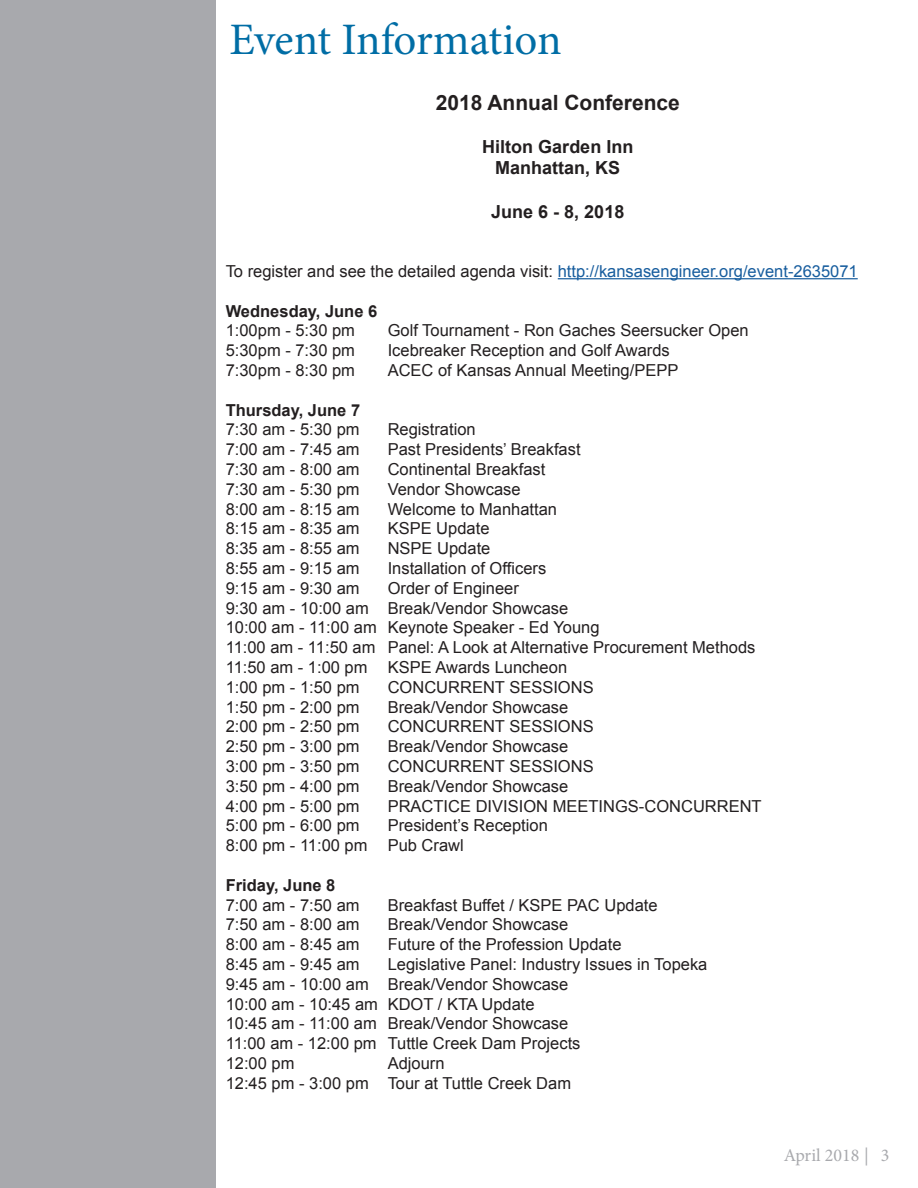
<style>
.page{position:relative;width:918px;height:1188px;background:#fff}
.page>*{position:absolute;margin:0;border:0;box-sizing:border-box;transform-origin:0 0}
.t1{font:45px "Minion Pro";letter-spacing:-.01em;color:#006da5}
.t2{font:700 21px "Arial";color:#231f20}
.t3{font:700 18px "Arial";color:#231f20}
.t4{font:18px "Minion Pro";color:#a8a9ad}
.t5{font:16.5px "Arial";color:#231f20}
.t6{font:700 16.5px "Arial";color:#231f20}
.s1{color:#175d9e}
</style>
<div class="page">
<div style="left:0;top:0;width:216px;height:1188px;background:#a8a9ad"></div>
<hr style="left:558px;top:278px;width:300px;height:1px;background:#175d9e">
<p class="t1" style="left:230px;top:9px;width:334px">Event Information</p>
<p class="t2" style="left:436px;top:88px;width:246px">2018 Annual Conference</p>
<p class="t3" style="left:482px;top:134px;width:153px">Hilton Garden Inn</p>
<p class="t3" style="left:495px;top:156px;width:127px">Manhattan, KS</p>
<p class="t3" style="left:491px;top:199px;width:135px">June 6 - 8, 2018</p>
<p class="t5" style="left:226px;top:260px;width:633px">To register and see the detailed agenda visit: <span class="s1">http://kansasengineer.org/event-2635071</span></p>
<p class="t6" style="left:226px;top:300px;width:153px">Wednesday, June 6</p>
<p class="t5" style="left:226px;top:320px;width:131px">1:00pm - 5:30 pm</p>
<p class="t5" style="left:388px;top:320px;width:363px">Golf Tournament - Ron Gaches Seersucker Open</p>
<p class="t5" style="left:226px;top:340px;width:131px">5:30pm - 7:30 pm</p>
<p class="t5" style="left:388px;top:340px;width:284px">Icebreaker Reception and Golf Awards</p>
<p class="t5" style="left:226px;top:359px;width:131px">7:30pm - 8:30 pm</p>
<p class="t5" style="left:388px;top:359px;width:292px">ACEC of Kansas Annual Meeting/PEPP</p>
<p class="t6" style="left:226px;top:399px;width:136px">Thursday, June 7</p>
<p class="t5" style="left:226px;top:419px;width:135px">7:30 am - 5:30 pm</p>
<p class="t5" style="left:388px;top:419px;width:90px">Registration</p>
<p class="t5" style="left:226px;top:439px;width:135px">7:00 am - 7:45 am</p>
<p class="t5" style="left:388px;top:439px;width:194px">Past Presidents’ Breakfast</p>
<p class="t5" style="left:226px;top:458px;width:135px">7:30 am - 8:00 am</p>
<p class="t5" style="left:388px;top:458px;width:159px">Continental Breakfast</p>
<p class="t5" style="left:226px;top:478px;width:135px">7:30 am - 5:30 pm</p>
<p class="t5" style="left:388px;top:478px;width:134px">Vendor Showcase</p>
<p class="t5" style="left:226px;top:498px;width:135px">8:00 am - 8:15 am</p>
<p class="t5" style="left:388px;top:498px;width:171px">Welcome to Manhattan</p>
<p class="t5" style="left:226px;top:518px;width:135px">8:15 am - 8:35 am</p>
<p class="t5" style="left:388px;top:518px;width:103px">KSPE Update</p>
<p class="t5" style="left:226px;top:538px;width:135px">8:35 am - 8:55 am</p>
<p class="t5" style="left:388px;top:538px;width:104px">NSPE Update</p>
<p class="t5" style="left:226px;top:557px;width:135px">8:55 am - 9:15 am</p>
<p class="t5" style="left:388px;top:557px;width:160px">Installation of Officers</p>
<p class="t5" style="left:226px;top:577px;width:135px">9:15 am - 9:30 am</p>
<p class="t5" style="left:388px;top:577px;width:133px">Order of Engineer</p>
<p class="t5" style="left:226px;top:597px;width:344px">9:30 am - 10:00 am Break/Vendor Showcase</p>
<p class="t5" style="left:226px;top:617px;width:375px">10:00 am - 11:00 am Keynote Speaker - Ed Young</p>
<p class="t5" style="left:226px;top:637px;width:531px">11:00 am - 11:50 am Panel: A Look at Alternative Procurement Methods</p>
<p class="t5" style="left:226px;top:656px;width:343px">11:50 am - 1:00 pm KSPE Awards Luncheon</p>
<p class="t5" style="left:226px;top:676px;width:135px">1:00 pm - 1:50 pm</p>
<p class="t5" style="left:388px;top:676px;width:207px">CONCURRENT SESSIONS</p>
<p class="t5" style="left:226px;top:696px;width:135px">1:50 pm - 2:00 pm</p>
<p class="t5" style="left:388px;top:696px;width:182px">Break/Vendor Showcase</p>
<p class="t5" style="left:226px;top:716px;width:135px">2:00 pm - 2:50 pm</p>
<p class="t5" style="left:388px;top:716px;width:207px">CONCURRENT SESSIONS</p>
<p class="t5" style="left:226px;top:736px;width:135px">2:50 pm - 3:00 pm</p>
<p class="t5" style="left:388px;top:736px;width:182px">Break/Vendor Showcase</p>
<p class="t5" style="left:226px;top:755px;width:135px">3:00 pm - 3:50 pm</p>
<p class="t5" style="left:388px;top:755px;width:207px">CONCURRENT SESSIONS</p>
<p class="t5" style="left:226px;top:775px;width:135px">3:50 pm - 4:00 pm</p>
<p class="t5" style="left:388px;top:775px;width:182px">Break/Vendor Showcase</p>
<p class="t5" style="left:226px;top:795px;width:135px">4:00 pm - 5:00 pm</p>
<p class="t5" style="left:388px;top:795px;width:376px">PRACTICE DIVISION MEETINGS-CONCURRENT</p>
<p class="t5" style="left:226px;top:815px;width:135px">5:00 pm - 6:00 pm</p>
<p class="t5" style="left:388px;top:815px;width:162px">President’s Reception</p>
<p class="t5" style="left:226px;top:835px;width:240px">8:00 pm - 11:00 pm Pub Crawl</p>
<p class="t6" style="left:226px;top:874px;width:111px">Friday, June 8</p>
<p class="t5" style="left:226px;top:894px;width:135px">7:00 am - 7:50 am</p>
<p class="t5" style="left:388px;top:894px;width:271px">Breakfast Buffet / KSPE PAC Update</p>
<p class="t5" style="left:226px;top:914px;width:135px">7:50 am - 8:00 am</p>
<p class="t5" style="left:388px;top:914px;width:182px">Break/Vendor Showcase</p>
<p class="t5" style="left:226px;top:934px;width:135px">8:00 am - 8:45 am</p>
<p class="t5" style="left:388px;top:934px;width:235px">Future of the Profession Update</p>
<p class="t5" style="left:226px;top:953px;width:135px">8:45 am - 9:45 am</p>
<p class="t5" style="left:388px;top:953px;width:321px">Legislative Panel: Industry Issues in Topeka</p>
<p class="t5" style="left:226px;top:973px;width:344px">9:45 am - 10:00 am Break/Vendor Showcase</p>
<p class="t5" style="left:226px;top:993px;width:311px">10:00 am - 10:45 am KDOT / KTA Update</p>
<p class="t5" style="left:226px;top:1013px;width:344px">10:45 am - 11:00 am Break/Vendor Showcase</p>
<p class="t5" style="left:226px;top:1033px;width:356px">11:00 am - 12:00 pm Tuttle Creek Dam Projects</p>
<p class="t5" style="left:226px;top:1052px;width:70px">12:00 pm</p>
<p class="t5" style="left:388px;top:1052px;width:58px">Adjourn</p>
<p class="t5" style="left:226px;top:1072px;width:347px">12:45 pm - 3:00 pm Tour at Tuttle Creek Dam</p>
<p class="t4" style="left:784px;top:1143px;width:107px">April 2018 | 3</p>
</div>
